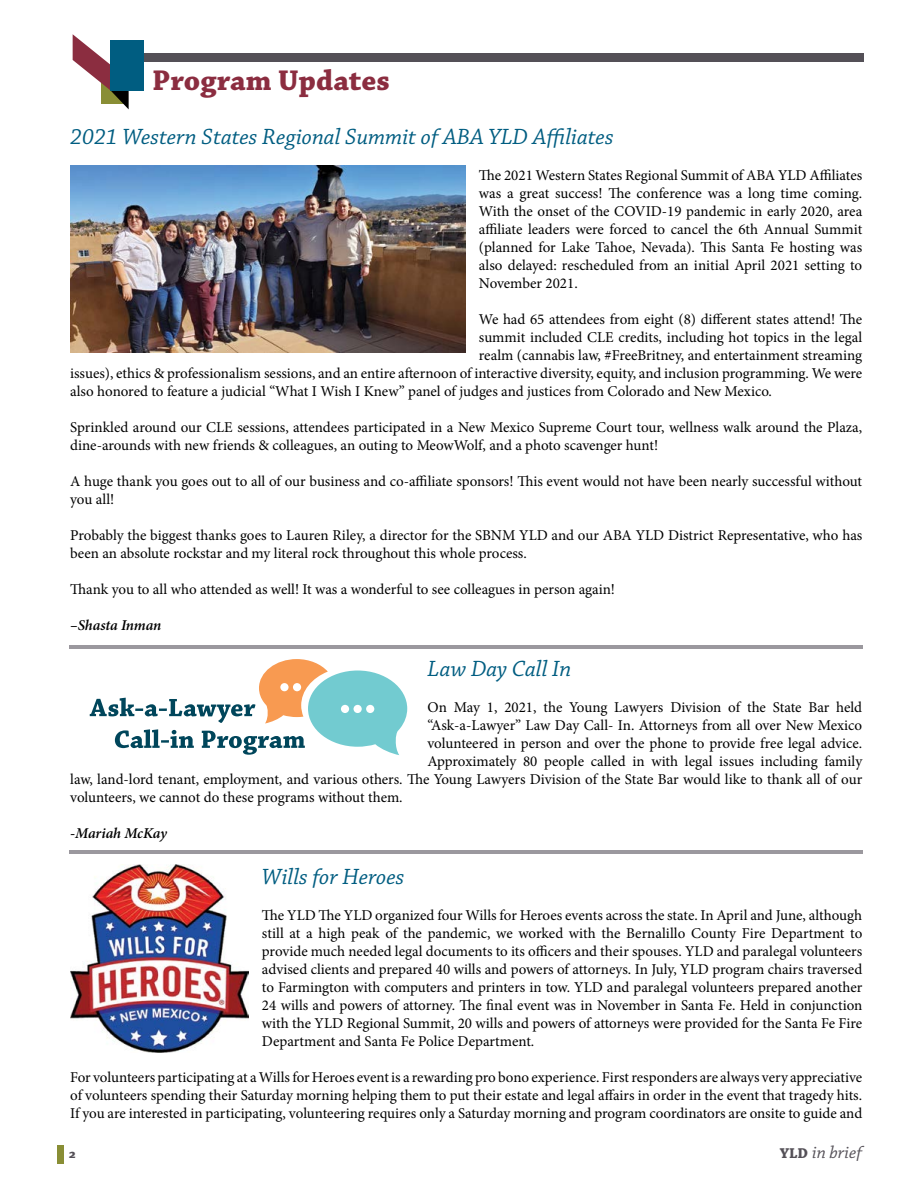
<style>
.page{position:relative;width:918px;height:1188px;background:#fff}
.page>*{position:absolute;margin:0;border:0;box-sizing:border-box;transform-origin:0 0}
.t1{font:700 30px "Chaparral Pro";color:#8b2d40}
.t2{font:italic 23.25px "Chaparral Pro";color:#005d81}
.t3{font:italic 18px "Chaparral Pro";color:#545057}
.t4{font:15px/18px "Minion Pro";letter-spacing:-.005em;color:#000;text-align:justify}
.t5{font:italic 600 15px "Minion Pro";letter-spacing:-.01em;color:#000}
.t6{font:700 13.5px "Chaparral Pro";color:#545057}
.s1{font-weight:700;font-style:normal;font-size:15px}
</style>
<div class="page">
<div style="left:57px;top:1145px;width:7px;height:18px;background:#898e35"></div>
<div style="left:143px;top:53px;width:721px;height:8px;background:#545057"></div>
<svg style="left:73px;top:34px;width:56px;height:75px"></svg>
<div style="left:111px;top:40px;width:33px;height:51px;background:#005d81"></div>
<hr style="left:69px;top:646px;width:794px;height:3px;background:#9b989e">
<hr style="left:69px;top:850px;width:794px;height:3px;background:#9b989e">
<svg style="left:90px;top:659px;width:317px;height:96px"></svg>
<div style="left:280px;top:683px;width:9px;height:8px;background:#fff;border-radius:50%"></div>
<div style="left:293px;top:683px;width:8px;height:8px;background:#fff;border-radius:50%"></div>
<div style="left:341px;top:705px;width:8px;height:8px;background:#fff;border-radius:50%"></div>
<div style="left:354px;top:705px;width:8px;height:8px;background:#fff;border-radius:50%"></div>
<div style="left:366px;top:705px;width:8px;height:8px;background:#fff;border-radius:50%"></div>
<img style="left:70px;top:165px;width:395px;height:187px">
<img style="left:70px;top:864px;width:178px;height:188px">
<h1 class="t1" style="left:152px;top:63px;width:239px">Program Updates</h1>
<h2 class="t2" style="left:70px;top:124px;width:545px">2021 Western States Regional Summit of ABA YLD Affiliates</h2>
<p class="t4" style="left:479px;top:166px;width:385px">The 2021 Western States Regional Summit of ABA YLD Affiliates was a great success! The conference was a long time coming.<br>With the onset of the COVID-19 pandemic in early 2020, area affiliate leaders were forced to cancel the 6th Annual Summit (planned for Lake Tahoe, Nevada). This Santa Fe hosting was also delayed: rescheduled from an initial April 2021 setting to November 2021.</p>
<p class="t4" style="left:479px;top:310px;width:385px">We had 65 attendees from eight (8) different states attend! The</p>
<p class="t4" style="left:479px;top:328px;width:385px">summit included CLE credits, including hot topics in the legal</p>
<p class="t4" style="left:479px;top:346px;width:385px">realm (cannabis law, #FreeBritney, and entertainment streaming</p>
<p class="t4" style="left:70px;top:364px;width:794px">issues), ethics &amp; professionalism sessions, and an entire afternoon of interactive diversity, equity, and inclusion programming. We were</p>
<p class="t4" style="left:70px;top:382px;width:703px">also honored to feature a judicial “What I Wish I Knew” panel of judges and justices from Colorado and New Mexico.</p>
<p class="t4" style="left:70px;top:418px;width:794px">Sprinkled around our CLE sessions, attendees participated in a New Mexico Supreme Court tour, wellness walk around the Plaza, dine-arounds with new friends &amp; colleagues, an outing to MeowWolf, and a photo scavenger hunt!</p>
<p class="t4" style="left:70px;top:472px;width:794px">A huge thank you goes out to all of our business and co-affiliate sponsors! This event would not have been nearly successful without you all!</p>
<p class="t4" style="left:70px;top:526px;width:794px">Probably the biggest thanks goes to Lauren Riley, a director for the SBNM YLD and our ABA YLD District Representative, who has been an absolute rockstar and my literal rock throughout this whole process.</p>
<p class="t4" style="left:70px;top:580px;width:546px">Thank you to all who attended as well! It was a wonderful to see colleagues in person again!</p>
<p class="t5" style="left:70px;top:614px;width:93px">–Shasta Inman</p>
<h2 class="t2" style="left:427px;top:655px;width:145px">Law Day Call In</h2>
<p class="t4" style="left:427px;top:698px;width:436px">On May 1, 2021, the Young Lawyers Division of the State Bar held</p>
<p class="t4" style="left:427px;top:716px;width:436px">“Ask-a-Lawyer” Law Day Call- In. Attorneys from all over New Mexico</p>
<p class="t4" style="left:427px;top:734px;width:436px">volunteered in person and over the phone to provide free legal advice.</p>
<p class="t4" style="left:427px;top:752px;width:436px">Approximately 80 people called in with legal issues including family</p>
<p class="t4" style="left:70px;top:770px;width:794px">law, land-lord tenant, employment, and various others. The Young Lawyers Division of the State Bar would like to thank all of our</p>
<p class="t4" style="left:70px;top:788px;width:334px">volunteers, we cannot do these programs without them.</p>
<p class="t5" style="left:70px;top:822px;width:98px">-Mariah McKay</p>
<h2 class="t2" style="left:262px;top:863px;width:144px">Wills for Heroes</h2>
<p class="t4" style="left:262px;top:906px;width:602px">The YLD The YLD organized four Wills for Heroes events across the state. In April and June, although still at a high peak of the pandemic, we worked with the Bernalillo County Fire Department to provide much needed legal documents to its officers and their spouses. YLD and paralegal volunteers advised clients and prepared 40 wills and powers of attorneys. In July, YLD program chairs traversed to Farmington with computers and printers in tow. YLD and paralegal volunteers prepared another 24 wills and powers of attorney. The final event was in November in Santa Fe. Held in conjunction with the YLD Regional Summit, 20 wills and powers of attorneys were provided for the Santa Fe Fire Department and Santa Fe Police Department.</p>
<p class="t4" style="left:70px;top:1068px;width:794px">For volunteers participating at a Wills for Heroes event is a rewarding pro bono experience. First responders are always very appreciative of volunteers spending their Saturday morning helping them to put their estate and legal affairs in order in the event that tragedy hits.<br>If you are interested in participating, volunteering requires only a Saturday morning and program coordinators are onsite to guide and</p>
<p class="t6" style="left:69px;top:1146px;width:9px">2</p>
<p class="t3" style="left:780px;top:1142px;width:84px"><span class="s1">YLD</span> in brief</p>
</div>
